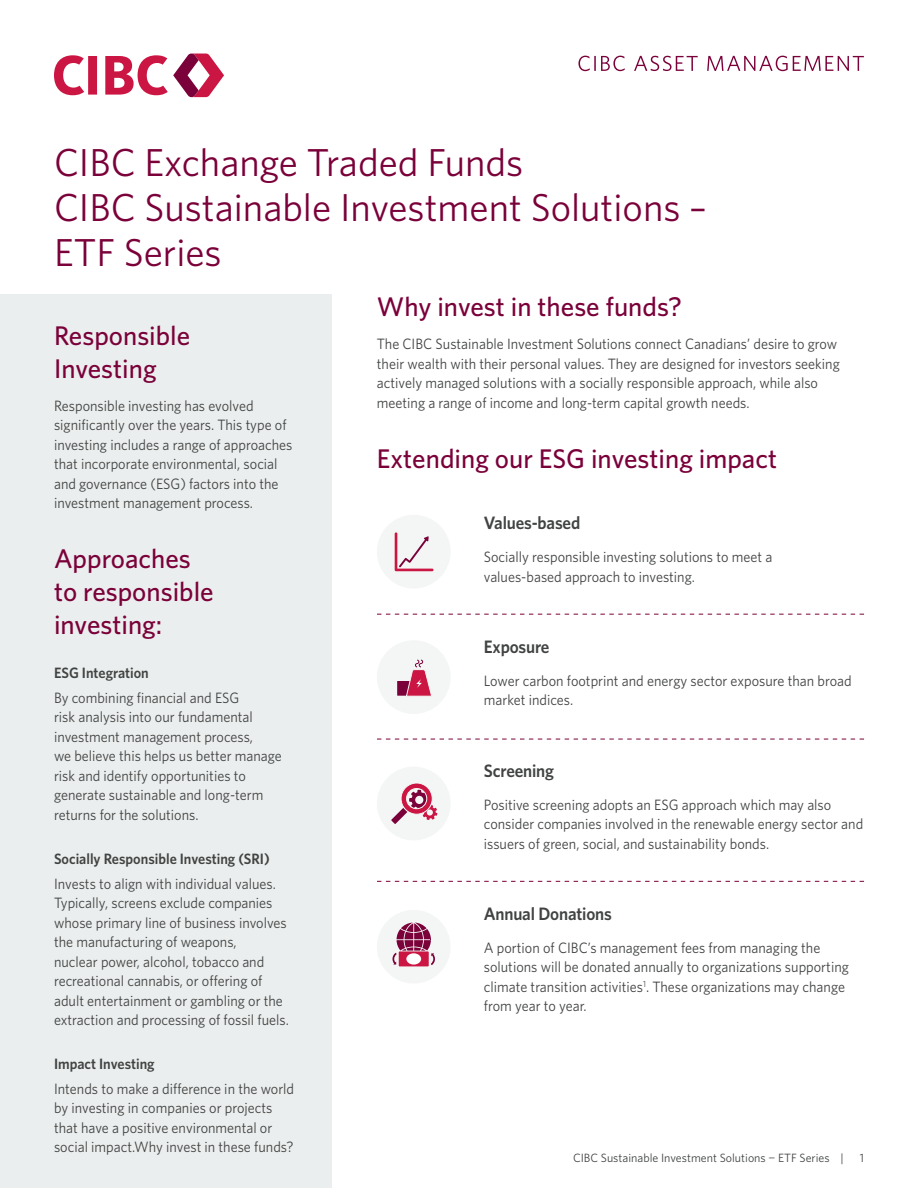
<style>
.page{position:relative;width:918px;height:1188px;background:#fff}
.page>*{position:absolute;margin:0;border:0;box-sizing:border-box;transform-origin:0 0}
.Header_H1{font:39px/45px "Whitney";color:#7a0139}
.Subheader_H2{font:500 27px/33px "Whitney";color:#7a0139}
.Subheader_H3{font:600 18px "Whitney";letter-spacing:-.01em;color:#414343;scale:.95 1}
.Main_Body{font:15px/19.5px "Whitney";color:#414343;scale:.95 1}
.Main_Body-2{font:600 15px "Whitney";color:#414343;scale:.95 1}
.t1{font:12px "Whitney";color:#414343}
</style>
<div class="page">
<svg style="left:54px;top:54px;width:170px;height:43px"></svg>
<svg style="left:578px;top:56px;width:47px;height:15px"></svg>
<svg style="left:634px;top:56px;width:64px;height:15px"></svg>
<svg style="left:707px;top:56px;width:157px;height:15px"></svg>
<div style="left:0;top:295px;width:332px;height:893px;background:#ebeeee"></div>
<svg style="left:377px;top:614px;width:487px;height:1px"></svg>
<svg style="left:377px;top:739px;width:487px;height:1px"></svg>
<svg style="left:377px;top:881px;width:487px;height:1px"></svg>
<div style="left:377px;top:515px;width:74px;height:73px;background:#f3f6f4;border-radius:50%"></div>
<svg style="left:395px;top:532px;width:39px;height:39px"></svg>
<div style="left:377px;top:640px;width:74px;height:74px;background:#f3f6f4;border-radius:50%"></div>
<div style="left:397px;top:680px;width:15px;height:16px;background:#7a0139"></div>
<svg style="left:406px;top:659px;width:26px;height:38px"></svg>
<div style="left:377px;top:767px;width:74px;height:73px;background:#f3f6f4;border-radius:50%"></div>
<svg style="left:391px;top:783px;width:46px;height:41px"></svg>
<div style="left:377px;top:910px;width:74px;height:74px;background:#f4f6f5;border-radius:50%"></div>
<div style="left:399px;top:951px;width:30px;height:15px;background:#cb1643"></div>
<svg style="left:392px;top:923px;width:43px;height:42px"></svg>
<h1 class="Header_H1" style="left:54px;top:139px;width:655px">CIBC Exchange Traded Funds<br>CIBC Sustainable Investment Solutions –<br>ETF Series</h1>
<h2 class="Subheader_H2" style="left:54px;top:318px;width:138px">Responsible<br>Investing</h2>
<p class="Main_Body" style="left:54px;top:395px;width:252px">Responsible investing has evolved significantly over the years. This type of investing includes a range of approaches that incorporate environmental, social and governance (ESG) factors into the investment management process.</p>
<h2 class="Subheader_H2" style="left:54px;top:542px;width:161px">Approaches to responsible investing:</h2>
<p class="Main_Body-2" style="left:54px;top:663px;width:101px">ESG Integration</p>
<p class="Main_Body" style="left:54px;top:688px;width:241px">By combining financial and ESG<br>risk analysis into our fundamental investment management process,<br>we believe this helps us better manage risk and identify opportunities to generate sustainable and long-term returns for the solutions.</p>
<p class="Main_Body-2" style="left:54px;top:849px;width:229px">Socially Responsible Investing (SRI)</p>
<p class="Main_Body" style="left:54px;top:873px;width:249px">Invests to align with individual values.<br>Typically, screens exclude companies whose primary line of business involves the manufacturing of weapons,<br>nuclear power, alcohol, tobacco and recreational cannabis, or offering of adult entertainment or gambling or the extraction and processing of fossil fuels.</p>
<p class="Main_Body-2" style="left:54px;top:1054px;width:107px">Impact Investing</p>
<p class="Main_Body" style="left:54px;top:1079px;width:254px">Intends to make a difference in the world by investing in companies or projects that have a positive environmental or social impact.Why invest in these funds?</p>
<h2 class="Subheader_H2" style="left:377px;top:290px;width:307px">Why invest in these funds?</h2>
<p class="Main_Body" style="left:377px;top:334px;width:489px">The CIBC Sustainable Investment Solutions connect Canadians’ desire to grow their wealth with their personal values. They are designed for investors seeking actively managed solutions with a socially responsible approach, while also meeting a range of income and long-term capital growth needs.</p>
<h2 class="Subheader_H2" style="left:377px;top:442px;width:402px">Extending our ESG investing impact</h2>
<h3 class="Subheader_H3" style="left:484px;top:511px;width:103px">Values-based</h3>
<p class="Main_Body" style="left:484px;top:547px;width:305px">Socially responsible investing solutions to meet a values-based approach to investing.</p>
<h3 class="Subheader_H3" style="left:484px;top:635px;width:71px">Exposure</h3>
<p class="Main_Body" style="left:484px;top:671px;width:389px">Lower carbon footprint and energy sector exposure than broad market indices.</p>
<h3 class="Subheader_H3" style="left:484px;top:758px;width:75px">Screening</h3>
<p class="Main_Body" style="left:484px;top:794px;width:401px">Positive screening adopts an ESG approach which may also consider companies involved in the renewable energy sector and issuers of green, social, and sustainability bonds.</p>
<h3 class="Subheader_H3" style="left:484px;top:902px;width:136px">Annual Donations</h3>
<p class="Main_Body" style="left:484px;top:938px;width:386px">A portion of CIBC’s management fees from managing the solutions will be donated annually to organizations supporting climate transition activities<sup>1</sup>. These organizations may change from year to year.</p>
<p class="t1" style="left:573px;top:1150px;width:272px">CIBC Sustainable Investment Solutions − ETF Series |</p>
<p class="t1" style="left:860px;top:1150px;width:6px">1</p>
</div>
